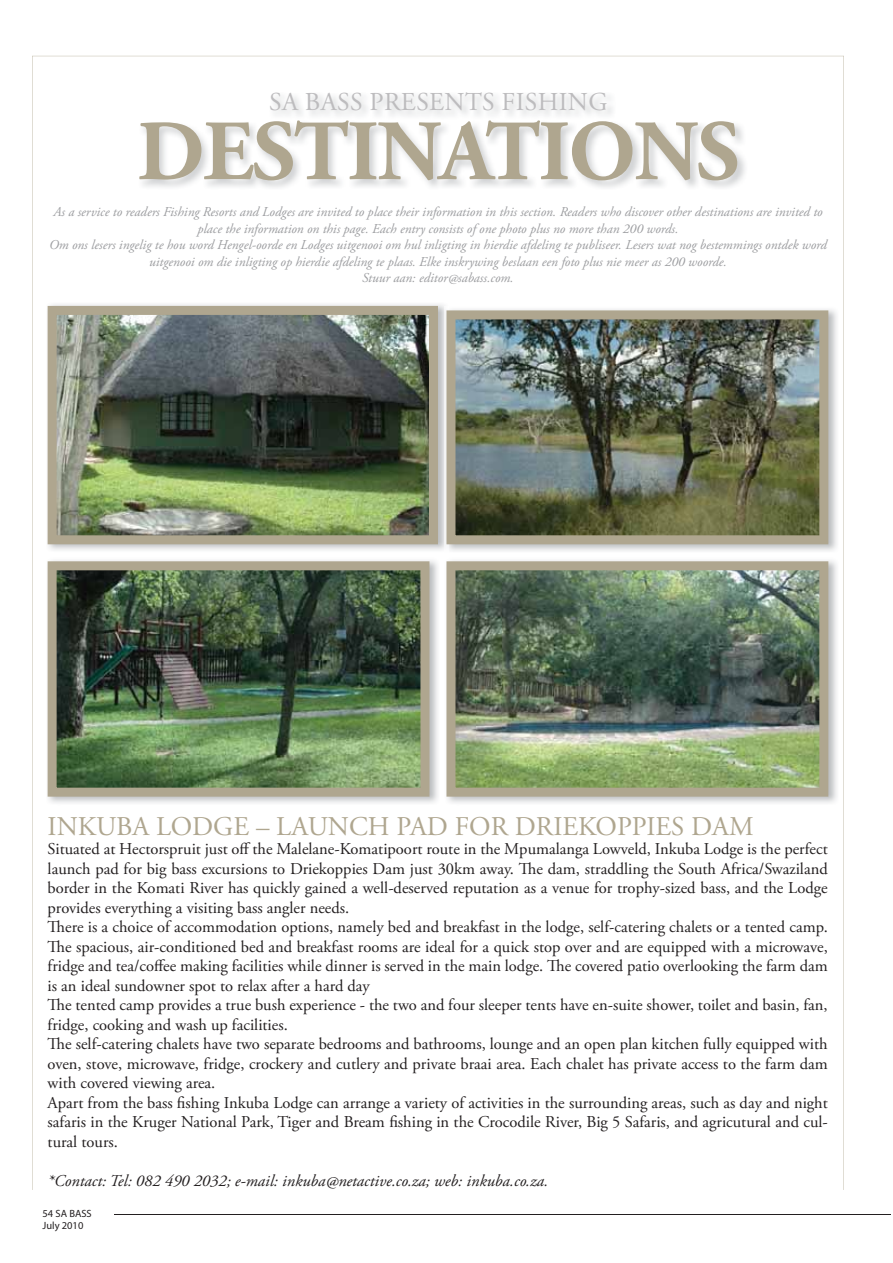
<style>
.page{position:relative;width:893px;height:1263px;background:#fff}
.page>*{position:absolute;margin:0;border:0;box-sizing:border-box;transform-origin:0 0}
.t1{font:700 85.5px "Adobe Garamond Pro";letter-spacing:-.02em;color:#afa68f}
.t2{font:27px "Adobe Garamond Pro";color:#afa68f}
.t3{font:25.65px "Adobe Garamond Pro";letter-spacing:.015em;color:#bdbcbe}
.t4{font:16.5px/19.5px "Adobe Garamond Pro";color:#231f20}
.t5{font:italic 16.5px "Adobe Garamond Pro";color:#231f20}
.t6{font:italic 13.5px/16.5px "Adobe Garamond Pro";color:#9c9da0;text-align:center}
.t7{font:10.5px/11.2px "Myriad Pro";color:#231f20}
</style>
<div class="page">
<hr style="left:114px;top:1214px;width:777px;height:1px;background:#231f20">
<img style="left:47px;top:304px;width:398px;height:246px">
<img style="left:48px;top:306px;width:390px;height:238px">
<img style="left:47px;top:560px;width:391px;height:243px">
<img style="left:48px;top:561px;width:381px;height:236px">
<img style="left:447px;top:560px;width:390px;height:243px">
<img style="left:446px;top:561px;width:382px;height:236px">
<img style="left:448px;top:309px;width:389px;height:242px">
<img style="left:445px;top:314px;width:3px;height:232px">
<img style="left:446px;top:310px;width:382px;height:234px">
<h3 class="t3" style="left:269px;top:92px;width:340px">SA BASS PRESENTS FISHING</h3>
<h1 class="t1" style="left:137px;top:100px;width:604px">DESTINATIONS</h1>
<p class="t6" style="left:49px;top:205px;width:779px">As a service to readers Fishing Resorts and Lodges are invited to place their information in this section. Readers who discover other destinations are invited to place the information on this page. Each entry consists of one photo plus no more than 200 words.<br>Om ons lesers ingelig te hou word Hengel-oorde en Lodges uitgenooi om hul inligting in hierdie afdeling te publiseer. Lesers wat nog bestemmings ontdek word uitgenooi om die inligting op hierdie afdeling te plaas. Elke inskrywing beslaan een foto plus nie meer as 200 woorde.<br>Stuur aan: editor@sabass.com.</p>
<h2 class="t2" style="left:48px;top:815px;width:708px">INKUBA LODGE – LAUNCH PAD FOR DRIEKOPPIES DAM</h2>
<p class="t4" style="left:48px;top:840px;width:782px">Situated at Hectorspruit just off the Malelane-Komatipoort route in the Mpumalanga Lowveld, Inkuba Lodge is the perfect launch pad for big bass excursions to Driekoppies Dam just 30km away. The dam, straddling the South Africa/Swaziland border in the Komati River has quickly gained a well-deserved reputation as a venue for trophy-sized bass, and the Lodge provides everything a visiting bass angler needs.<br>There is a choice of accommodation options, namely bed and breakfast in the lodge, self-catering chalets or a tented camp.<br>The spacious, air-conditioned bed and breakfast rooms are ideal for a quick stop over and are equipped with a microwave, fridge and tea/coffee making facilities while dinner is served in the main lodge. The covered patio overlooking the farm dam is an ideal sundowner spot to relax after a hard day<br>The tented camp provides a true bush experience - the two and four sleeper tents have en-suite shower, toilet and basin, fan, fridge, cooking and wash up facilities.<br>The self-catering chalets have two separate bedrooms and bathrooms, lounge and an open plan kitchen fully equipped with oven, stove, microwave, fridge, crockery and cutlery and private braai area. Each chalet has private access to the farm dam with covered viewing area.<br>Apart from the bass fishing Inkuba Lodge can arrange a variety of activities in the surrounding areas, such as day and night safaris in the Kruger National Park, Tiger and Bream fishing in the Crocodile River, Big 5 Safaris, and agricutural and cul&shy;tural tours.</p>
<p class="t5" style="left:48px;top:1174px;width:502px">*Contact: Tel: 082 490 2032; e-mail: inkuba@netactive.co.za; web: inkuba.co.za.</p>
<p class="t7" style="left:43px;top:1208px;width:51px">54 SA BASS<br>July 2010</p>
</div>
